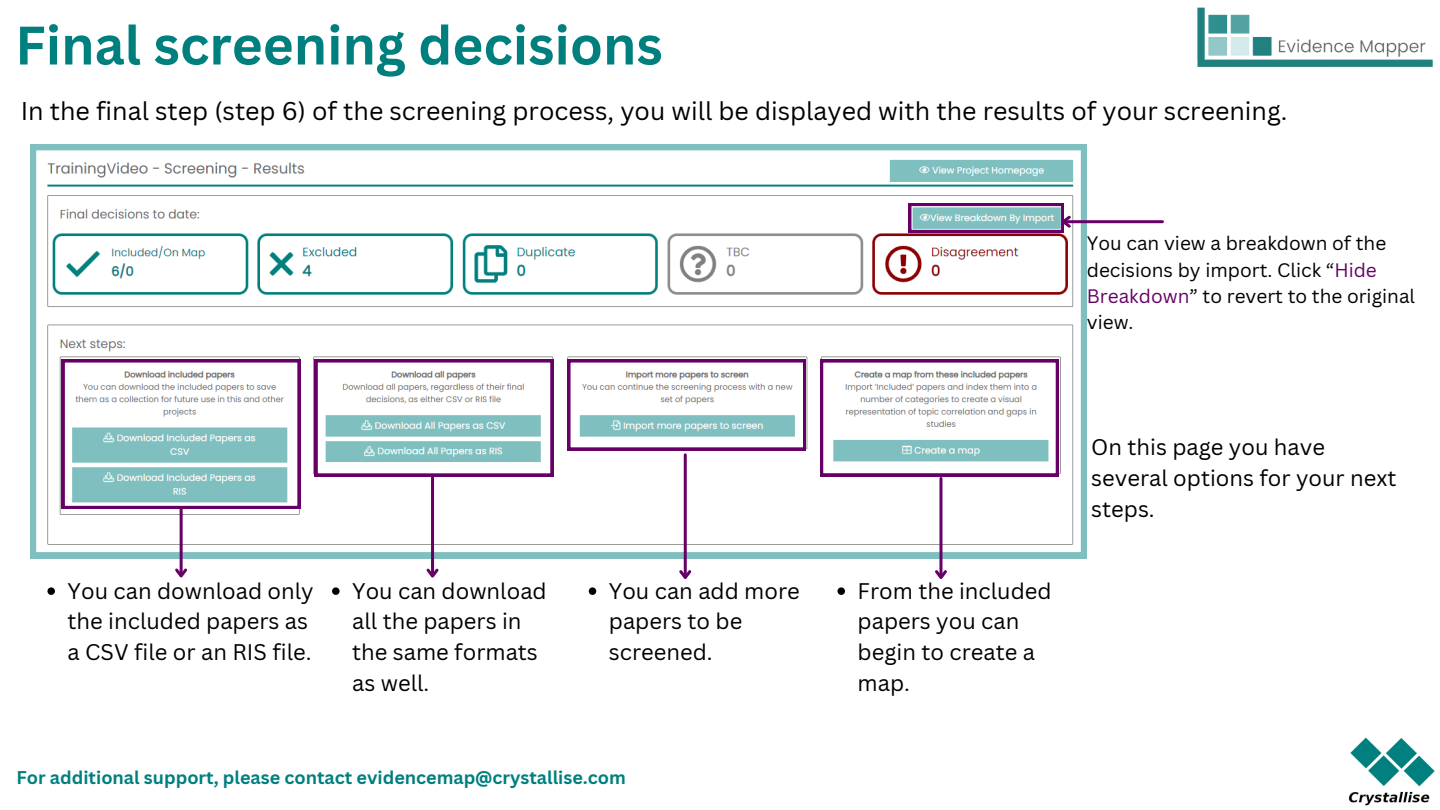
<style>
.page{position:relative;width:1440px;height:810px;background:#fff}
.page>*{position:absolute;margin:0;border:0;box-sizing:border-box;transform-origin:0 0}
.t1{font:700 53px "Canva Sans";color:#007f7f}
.t2{font:25px "Canva Sans";color:#000}
.t3{font:22px/30.8px "Canva Sans";color:#000}
.t4{font:19px/26.2px "Canva Sans";color:#000}
.t5{font:700 18px "Canva Sans";color:#007f7f}
.s1{color:#606}
</style>
<div class="page">
<svg style="left:30px;top:144px;width:1057px;height:414px"></svg>
<img style="left:40px;top:154px;width:1038px;height:393px">
<svg style="left:62px;top:360px;width:238px;height:149px"></svg>
<div style="left:250px;top:515px;width:115px;height:26px;background:#fff"></div>
<img style="left:1349px;top:737px;width:86px;height:69px">
<img style="left:1197px;top:7px;width:236px;height:60px">
<svg style="left:47px;top:587px;width:8px;height:8px"></svg>
<hr style="left:1064px;top:220px;width:98px;height:3px;background:#606">
<svg style="left:908px;top:203px;width:166px;height:30px;background:#909cb4"></svg>
<svg style="left:315px;top:360px;width:238px;height:116px"></svg>
<svg style="left:568px;top:360px;width:238px;height:90px"></svg>
<svg style="left:820px;top:360px;width:239px;height:116px"></svg>
<svg style="left:332px;top:587px;width:8px;height:8px"></svg>
<svg style="left:589px;top:587px;width:7px;height:8px"></svg>
<svg style="left:838px;top:587px;width:7px;height:8px"></svg>
<hr style="left:939px;top:478px;width:3px;height:99px;background:#606">
<svg style="left:935px;top:567px;width:12px;height:12px"></svg>
<hr style="left:684px;top:455px;width:3px;height:122px;background:#606">
<svg style="left:679px;top:567px;width:13px;height:12px"></svg>
<hr style="left:431px;top:477px;width:3px;height:98px;background:#606">
<svg style="left:426px;top:566px;width:13px;height:12px"></svg>
<hr style="left:180px;top:509px;width:3px;height:66px;background:#606">
<svg style="left:175px;top:566px;width:12px;height:12px"></svg>
<h1 class="t1" style="left:15px;top:8px;width:649px">Final screening decisions</h1>
<h3 class="t2" style="left:21px;top:93px;width:1268px">In the final step (step 6) of the screening process, you will be displayed with the results of your screening.</h3>
<p class="t4" style="left:1087px;top:230px;width:330px">You can view a breakdown of the decisions by import. Click “<span class="s1">Hide<br>Breakdown</span>” to revert to the original view.</p>
<p class="t3" style="left:68px;top:575px;width:248px">You can download only the included papers as a CSV file or an RIS file.</p>
<p class="t3" style="left:352px;top:575px;width:196px">You can download all the papers in the same formats as well.</p>
<h4 class="t3" style="left:609px;top:575px;width:192px">You can add more papers to be screened.</h4>
<p class="t3" style="left:858px;top:575px;width:196px">From the included papers you can begin to create a map.</p>
<h2 class="t5" style="left:17px;top:764px;width:611px">For additional support, please contact evidencemap@crystallise.com</h2>
<p class="t3" style="left:1091px;top:431px;width:307px">On this page you have several options for your next steps.</p>
</div>
